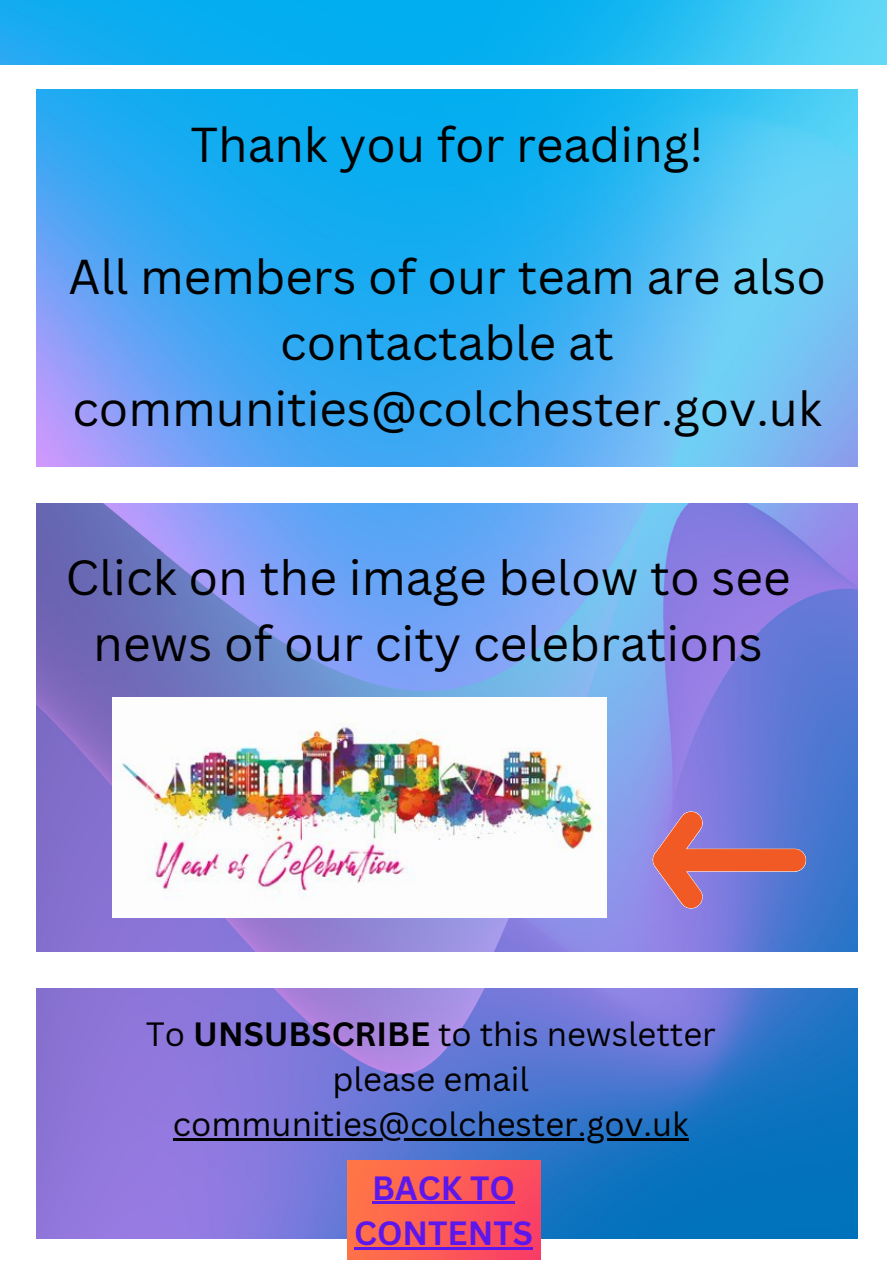
<style>
.page{position:relative;width:894px;height:1264px;background:#fff}
.page>*{position:absolute;margin:0;border:0;box-sizing:border-box;transform-origin:0 0}
.t1{font:48px/66.4px "Canva Sans";color:#000;text-align:center}
.t2{font:47.7px/65.8px "Canva Sans";color:#000;text-align:center}
.t3{font:32.85px/45px "Canva Sans";color:#000;text-align:center}
.t4{font:700 32.7px "Canva Sans";color:#5e17eb}
.s1{font-weight:700}
</style>
<div class="page">
<img style="left:0;top:0;width:886px;height:64px">
<img style="left:37px;top:503px;width:819px;height:448px">
<img style="left:37px;top:89px;width:819px;height:378px">
<img style="left:37px;top:988px;width:819px;height:250px">
<img style="left:113px;top:697px;width:493px;height:220px">
<img style="left:574px;top:780px;width:255px;height:161px">
<hr style="left:173px;top:1137px;width:515px;height:3px;background:#000">
<img style="left:347px;top:1160px;width:193px;height:99px">
<hr style="left:372px;top:1201px;width:142px;height:2px;background:#5e17eb">
<hr style="left:354px;top:1246px;width:178px;height:3px;background:#5e17eb">
<p class="t2" style="left:190px;top:111px;width:514px">Thank you for reading!</p>
<p class="t2" style="left:68px;top:242px;width:758px">All members of our team are also contactable at communities@colchester.gov.uk</p>
<p class="t1" style="left:65px;top:543px;width:726px">Click on the image below to see news of our city celebrations</p>
<p class="t3" style="left:146px;top:1010px;width:571px">To <span class="s1">UNSUBSCRIBE</span> to this newsletter please email communities@colchester.gov.uk</p>
<p class="t4" style="left:372px;top:1164px;width:144px">BACK TO</p>
<p class="t4" style="left:354px;top:1209px;width:180px">CONTENTS</p>
</div>
